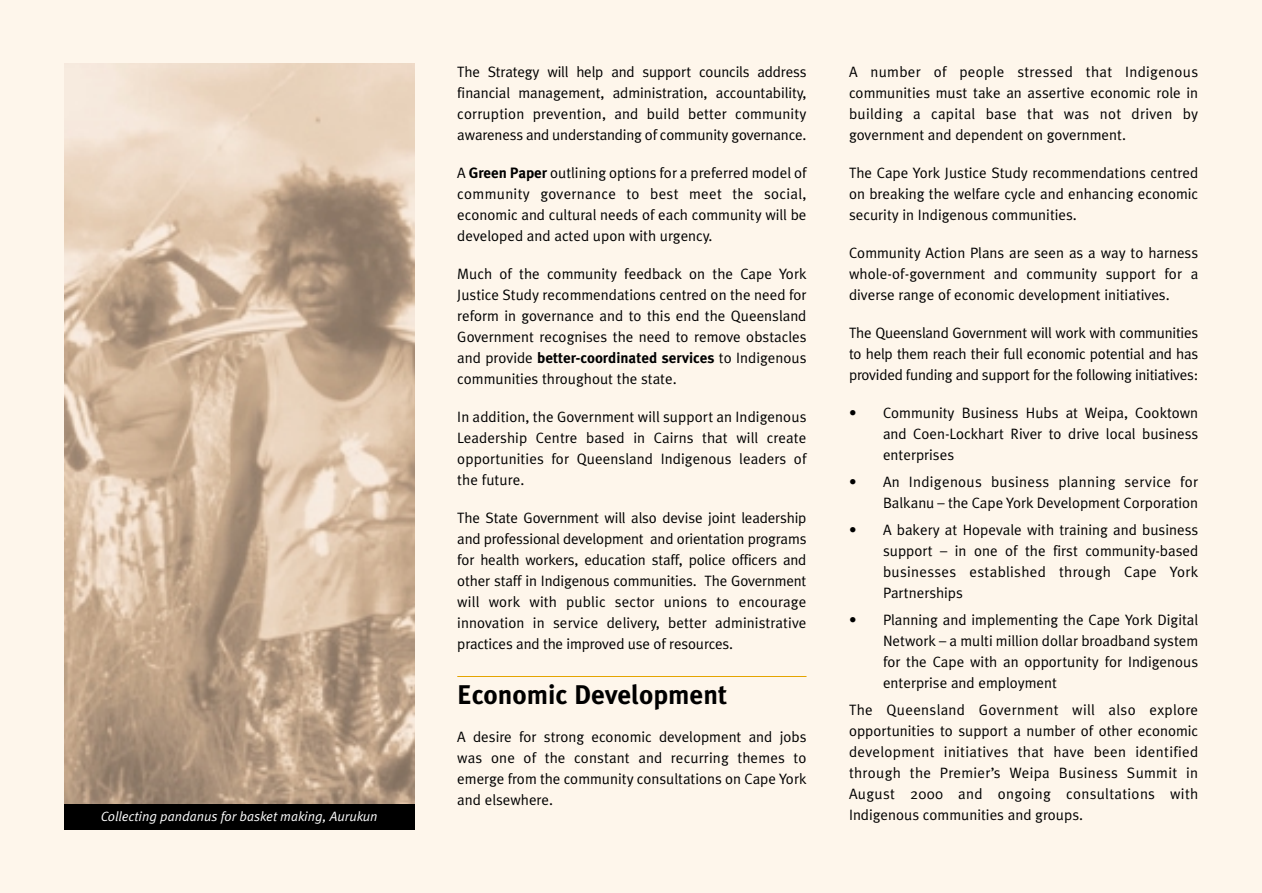
<style>
.page{position:relative;width:1262px;height:893px;background:#fff}
.page>*{position:absolute;margin:0;border:0;box-sizing:border-box;transform-origin:0 0}
.t1{font:700 27px "Meta Plus";color:#000}
.t2{font:15px/21px "Meta Plus Normal";color:#000;text-align:justify}
.t3{font:700 15px "Meta Plus";color:#000}
.t4{font:italic 13.5px "Meta Normal LF";color:#fff}
.s1{font-family:"Meta Plus";font-weight:700}
.s2{font-family:"Meta Plus Normal";font-weight:400}
</style>
<div class="page">
<div style="left:0;top:0;width:1261px;height:892px;background:#fef6eb"></div>
<hr style="left:457px;top:676px;width:349px;height:1px;background:#e4a400">
<img style="left:64px;top:64px;width:350px;height:740px">
<div style="left:64px;top:804px;width:350px;height:25px;background:#000"></div>
<p class="t2" style="left:457px;top:63px;width:351px">The Strategy will help and support councils address financial management, administration, accountability, corruption prevention, and build better community awareness and understanding of community governance.</p>
<p class="t2" style="left:457px;top:164px;width:351px">A <span class="s1">Green Paper</span> outlining options for a preferred model of community governance to best meet the social, economic and cultural needs of each community will be developed and acted upon with urgency.</p>
<p class="t2" style="left:457px;top:265px;width:351px">Much of the community feedback on the Cape York Justice Study recommendations centred on the need for reform in governance and to this end the Queensland Government recognises the need to remove obstacles</p>
<p class="t3" style="left:457px;top:353px;width:351px"><span class="s2">and provide</span> better-coordinated services <span class="s2">to Indigenous</span></p>
<p class="t2" style="left:457px;top:370px;width:221px">communities throughout the state.</p>
<p class="t2" style="left:457px;top:408px;width:351px">In addition, the Government will support an Indigenous Leadership Centre based in Cairns that will create opportunities for Queensland Indigenous leaders of the future.</p>
<p class="t2" style="left:457px;top:509px;width:351px">The State Government will also devise joint leadership and professional development and orientation programs for health workers, education staff, police officers and other staff in Indigenous communities. The Government will work with public sector unions to encourage innovation in service delivery, better administrative practices and the improved use of resources.</p>
<h1 class="t1" style="left:457px;top:685px;width:271px">Economic Development</h1>
<p class="t2" style="left:457px;top:727px;width:351px">A desire for strong economic development and jobs was one of the constant and recurring themes to emerge from the community consultations on Cape York and elsewhere.</p>
<p class="t2" style="left:849px;top:63px;width:351px">A number of people stressed that Indigenous communities must take an assertive economic role in building a capital base that was not driven by government and dependent on government.</p>
<p class="t2" style="left:849px;top:164px;width:351px">The Cape York Justice Study recommendations centred on breaking the welfare cycle and enhancing economic security in Indigenous communities.</p>
<p class="t2" style="left:849px;top:244px;width:351px">Community Action Plans are seen as a way to harness whole-of-government and community support for a diverse range of economic development initiatives.</p>
<p class="t2" style="left:849px;top:324px;width:351px">The Queensland Government will work with communities to help them reach their full economic potential and has provided funding and support for the following initiatives:</p>
<p class="t2" style="left:883px;top:404px;width:317px;text-indent:-34px">• Community Business Hubs at Weipa, Cooktown and Coen-Lockhart River to drive local business enterprises</p>
<p class="t2" style="left:849px;top:473px;width:351px;text-align:right">• An Indigenous business planning service for<br>Balkanu – the Cape York Development Corporation</p>
<p class="t2" style="left:883px;top:521px;width:317px;text-indent:-34px">• A bakery at Hopevale with training and business support – in one of the first community-based businesses established through Cape York Partnerships</p>
<p class="t2" style="left:883px;top:611px;width:317px;text-indent:-34px">• Planning and implementing the Cape York Digital Network – a multi million dollar broadband system for the Cape with an opportunity for Indigenous enterprise and employment</p>
<p class="t2" style="left:849px;top:701px;width:351px">The Queensland Government will also explore opportunities to support a number of other economic development initiatives that have been identified through the Premier’s Weipa Business Summit in August 2000 and ongoing consultations with</p>
<p class="t4" style="left:101px;top:811px;width:278px">Collecting pandanus for basket making, Aurukun</p>
<p class="t2" style="left:849px;top:806px;width:235px">Indigenous communities and groups.</p>
</div>
